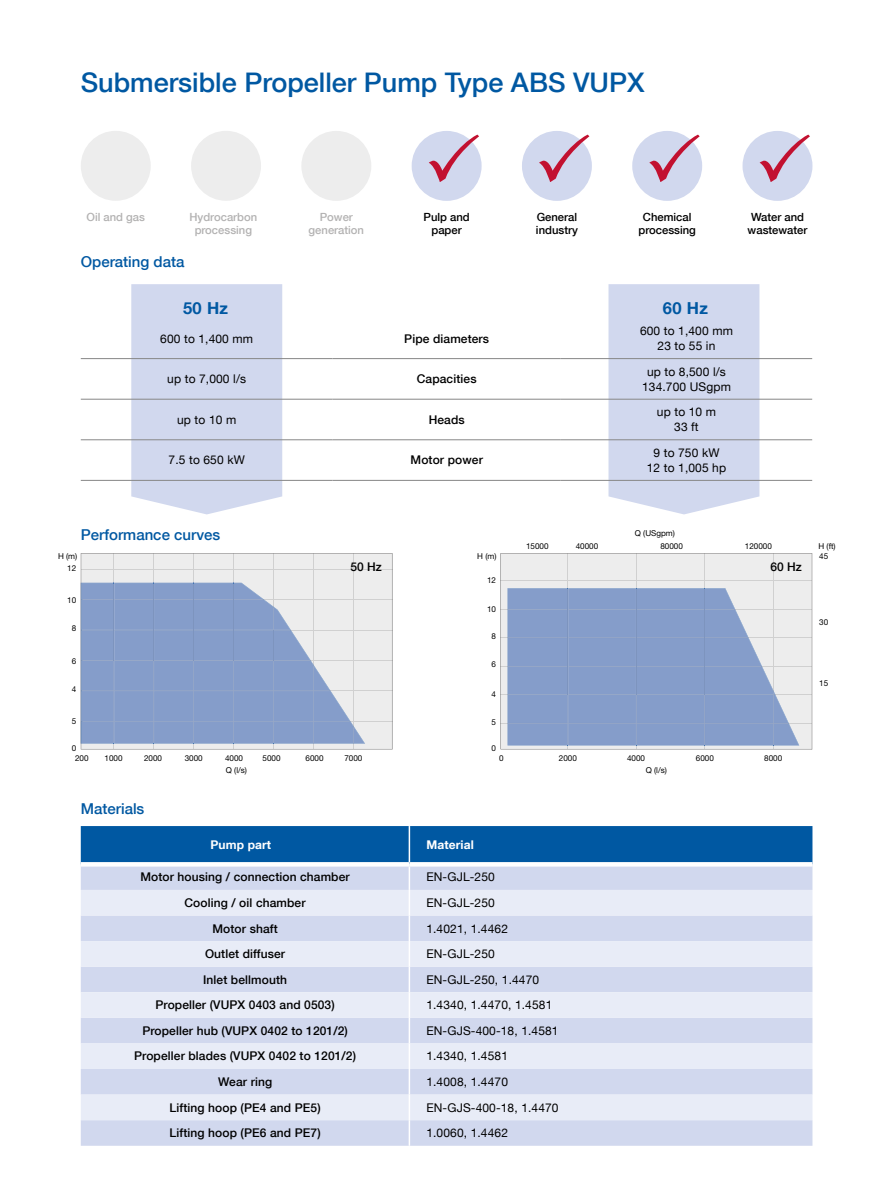
<style>
.page{position:relative;width:893px;height:1191px;background:#fff}
.page>*{position:absolute;margin:0;border:0;box-sizing:border-box;transform-origin:0 0}
.t1{font:500 27px "Helvetica Neue LT Com";color:#0058a2}
.t2{font:700 16.5px "Helvetica Neue LT Com";letter-spacing:.02em;color:#0058a2}
.t3{font:500 15px "Helvetica Neue LT Com";color:#0058a2}
.t4{font:12px/15px "Helvetica Neue LT Com";letter-spacing:.01em;color:#000;text-align:center}
.t5{font:500 12px "Helvetica Neue LT Com";letter-spacing:.01em;color:#000}
.t6{font:700 12px "Helvetica Neue LT Com";letter-spacing:.01em;color:#fff}
.t7{font:500 11.25px/13.5px "Helvetica Neue LT Com";color:#000;text-align:center}
.t8{font:500 11.25px/13.5px "Helvetica Neue LT Com";color:#b3b2b2;text-align:center}
.t9{font:8.1px/10.5px "Helvetica Neue LT Com";color:#000}
</style>
<div class="page">
<div style="left:131px;top:284px;width:151px;height:230px;background:#d1d8ee"></div>
<div style="left:608px;top:284px;width:151px;height:230px;background:#d1d8ee"></div>
<svg style="left:81px;top:826px;width:731px;height:319px;background:#c3d2e9"></svg>
<hr style="left:81px;top:358px;width:252px;height:1px;background:#878787">
<hr style="left:333px;top:358px;width:228px;height:1px;background:#878787">
<hr style="left:561px;top:358px;width:251px;height:1px;background:#878787">
<hr style="left:81px;top:399px;width:252px;height:1px;background:#878787">
<hr style="left:333px;top:399px;width:228px;height:1px;background:#878787">
<hr style="left:561px;top:399px;width:251px;height:1px;background:#878787">
<hr style="left:81px;top:439px;width:252px;height:1px;background:#878787">
<hr style="left:333px;top:439px;width:228px;height:1px;background:#878787">
<hr style="left:561px;top:439px;width:251px;height:1px;background:#878787">
<hr style="left:81px;top:480px;width:252px;height:1px;background:#878787">
<hr style="left:333px;top:480px;width:228px;height:1px;background:#878787">
<hr style="left:561px;top:480px;width:251px;height:1px;background:#878787">
<div style="left:522px;top:131px;width:70px;height:70px;background:#d1d8ee;border-radius:50%"></div>
<svg style="left:538px;top:135px;width:51px;height:47px"></svg>
<div style="left:632px;top:131px;width:70px;height:70px;background:#d1d8ee;border-radius:50%"></div>
<svg style="left:649px;top:135px;width:51px;height:47px"></svg>
<div style="left:412px;top:131px;width:70px;height:70px;background:#d1d8ee;border-radius:50%"></div>
<svg style="left:429px;top:135px;width:50px;height:47px"></svg>
<div style="left:301px;top:131px;width:70px;height:70px;background:#ededed;border-radius:50%"></div>
<div style="left:742px;top:131px;width:70px;height:70px;background:#d1d8ee;border-radius:50%"></div>
<svg style="left:759px;top:135px;width:51px;height:47px"></svg>
<div style="left:81px;top:131px;width:70px;height:70px;background:#ededed;border-radius:50%"></div>
<div style="left:191px;top:131px;width:70px;height:70px;background:#ededed;border-radius:50%"></div>
<svg style="left:500px;top:553px;width:312px;height:196px;background:#e9e9e9"></svg>
<svg style="left:507px;top:588px;width:292px;height:158px;background:#92a7ce"></svg>
<div style="left:81px;top:553px;width:311px;height:196px;background:#ededed"></div>
<svg style="left:81px;top:582px;width:284px;height:162px;background:#99acd0"></svg>
<h1 class="t1" style="left:81px;top:66px;width:565px">Submersible Propeller Pump Type ABS VUPX</h1>
<p class="t7" style="left:638px;top:210px;width:59px">Chemical processing</p>
<p class="t8" style="left:86px;top:210px;width:60px">Oil and gas</p>
<p class="t8" style="left:309px;top:210px;width:57px">Power generation</p>
<p class="t7" style="left:423px;top:210px;width:48px">Pulp and paper</p>
<p class="t7" style="left:536px;top:210px;width:43px;text-align:left">General industry</p>
<p class="t7" style="left:748px;top:210px;width:61px;text-align:left">Water and wastewater</p>
<p class="t8" style="left:189px;top:210px;width:69px">Hydrocarbon processing</p>
<p class="t3" style="left:81px;top:253px;width:105px">Operating data</p>
<h2 class="t2" style="left:183px;top:297px;width:47px">50 Hz</h2>
<h2 class="t2" style="left:663px;top:297px;width:47px">60 Hz</h2>
<p class="t4" style="left:160px;top:330px;width:94px">600 to 1,400 mm</p>
<p class="t5" style="left:404px;top:331px;width:86px">Pipe diameters</p>
<p class="t4" style="left:640px;top:323px;width:94px">600 to 1,400 mm<br>23 to 55 in</p>
<p class="t4" style="left:167px;top:371px;width:80px">up to 7,000 l/s</p>
<p class="t5" style="left:417px;top:372px;width:61px">Capacities</p>
<p class="t4" style="left:642px;top:363px;width:90px">up to 8,500 l/s<br>134.700 USgpm</p>
<p class="t4" style="left:177px;top:412px;width:61px">up to 10 m</p>
<p class="t5" style="left:429px;top:412px;width:38px">Heads</p>
<p class="t4" style="left:657px;top:404px;width:61px">up to 10 m<br>33 ft</p>
<p class="t4" style="left:169px;top:452px;width:78px">7.5 to 650 kW</p>
<p class="t5" style="left:411px;top:453px;width:74px">Motor power</p>
<p class="t4" style="left:647px;top:445px;width:81px">9 to 750 kW<br>12 to 1,005 hp</p>
<p class="t3" style="left:81px;top:526px;width:141px">Performance curves</p>
<p class="t9" style="left:635px;top:527px;width:42px">Q (USgpm)</p>
<p class="t9" style="left:526px;top:540px;width:24px">15000</p>
<p class="t9" style="left:576px;top:540px;width:24px">40000</p>
<p class="t9" style="left:660px;top:540px;width:24px">80000</p>
<p class="t9" style="left:745px;top:540px;width:29px">120000</p>
<p class="t9" style="left:818px;top:540px;width:19px">H (ft)</p>
<p class="t9" style="left:58px;top:551px;width:21px">H (m)</p>
<p class="t9" style="left:67px;top:563px;width:11px">12</p>
<p class="t9" style="left:67px;top:595px;width:11px">10</p>
<p class="t9" style="left:72px;top:623px;width:6px">8</p>
<p class="t9" style="left:72px;top:655px;width:6px">6</p>
<p class="t9" style="left:72px;top:684px;width:6px">4</p>
<p class="t9" style="left:72px;top:715px;width:6px">5</p>
<p class="t9" style="left:75px;top:742px;width:15px;text-indent:-3px">0<br>200</p>
<p class="t9" style="left:105px;top:753px;width:20px">1000</p>
<p class="t9" style="left:144px;top:753px;width:20px">2000</p>
<p class="t9" style="left:185px;top:753px;width:20px">3000</p>
<p class="t3" style="left:81px;top:799px;width:65px">Materials</p>
<p class="t9" style="left:477px;top:551px;width:21px">H (m)</p>
<p class="t5" style="left:351px;top:559px;width:33px">50 Hz</p>
<p class="t5" style="left:770px;top:559px;width:33px">60 Hz</p>
<p class="t9" style="left:487px;top:575px;width:11px">12</p>
<p class="t9" style="left:225px;top:753px;width:20px">4000</p>
<p class="t9" style="left:263px;top:753px;width:20px">5000</p>
<p class="t9" style="left:306px;top:753px;width:20px">6000</p>
<p class="t9" style="left:344px;top:753px;width:20px">7000</p>
<p class="t9" style="left:226px;top:764px;width:23px">Q (l/s)</p>
<p class="t9" style="left:487px;top:603px;width:11px">10</p>
<p class="t9" style="left:491px;top:631px;width:6px">8</p>
<p class="t9" style="left:491px;top:659px;width:6px">6</p>
<p class="t9" style="left:491px;top:688px;width:6px">4</p>
<p class="t9" style="left:491px;top:717px;width:6px">5</p>
<p class="t9" style="left:491px;top:742px;width:6px">0</p>
<p class="t9" style="left:499px;top:753px;width:6px">0</p>
<p class="t9" style="left:559px;top:753px;width:20px">2000</p>
<p class="t9" style="left:627px;top:753px;width:20px">4000</p>
<p class="t9" style="left:696px;top:753px;width:20px">6000</p>
<p class="t9" style="left:764px;top:753px;width:20px">8000</p>
<p class="t9" style="left:646px;top:764px;width:23px">Q (l/s)</p>
<p class="t6" style="left:210px;top:837px;width:62px">Pump part</p>
<p class="t6" style="left:426px;top:837px;width:49px">Material</p>
<p class="t5" style="left:140px;top:870px;width:211px">Motor housing / connection chamber</p>
<p class="t4" style="left:426px;top:869px;width:70px">EN-GJL-250</p>
<p class="t5" style="left:185px;top:895px;width:123px">Cooling / oil chamber</p>
<p class="t4" style="left:426px;top:895px;width:70px">EN-GJL-250</p>
<p class="t5" style="left:212px;top:921px;width:67px">Motor shaft</p>
<p class="t4" style="left:426px;top:920px;width:83px">1.4021, 1.4462</p>
<p class="t5" style="left:205px;top:946px;width:82px">Outlet diffuser</p>
<p class="t4" style="left:426px;top:946px;width:70px">EN-GJL-250</p>
<p class="t5" style="left:203px;top:972px;width:85px">Inlet bellmouth</p>
<p class="t4" style="left:426px;top:971px;width:114px">EN-GJL-250, 1.4470</p>
<p class="t5" style="left:155px;top:997px;width:181px">Propeller (VUPX 0403 and 0503)</p>
<p class="t4" style="left:426px;top:997px;width:127px">1.4340, 1.4470, 1.4581</p>
<p class="t5" style="left:142px;top:1023px;width:207px">Propeller hub (VUPX 0402 to 1201/2)</p>
<p class="t4" style="left:426px;top:1022px;width:134px">EN-GJS-400-18, 1.4581</p>
<p class="t5" style="left:134px;top:1049px;width:223px">Propeller blades (VUPX 0402 to 1201/2)</p>
<p class="t4" style="left:426px;top:1048px;width:83px">1.4340, 1.4581</p>
<p class="t5" style="left:218px;top:1074px;width:56px">Wear ring</p>
<p class="t4" style="left:426px;top:1074px;width:83px">1.4008, 1.4470</p>
<p class="t5" style="left:169px;top:1100px;width:153px">Lifting hoop (PE4 and PE5)</p>
<p class="t4" style="left:426px;top:1099px;width:134px">EN-GJS-400-18, 1.4470</p>
<p class="t5" style="left:169px;top:1125px;width:153px">Lifting hoop (PE6 and PE7)</p>
<p class="t4" style="left:426px;top:1125px;width:83px">1.0060, 1.4462</p>
<p class="t9" style="left:819px;top:551px;width:11px">45</p>
<p class="t9" style="left:819px;top:617px;width:11px">30</p>
<p class="t9" style="left:819px;top:677px;width:11px">15</p>
</div>
